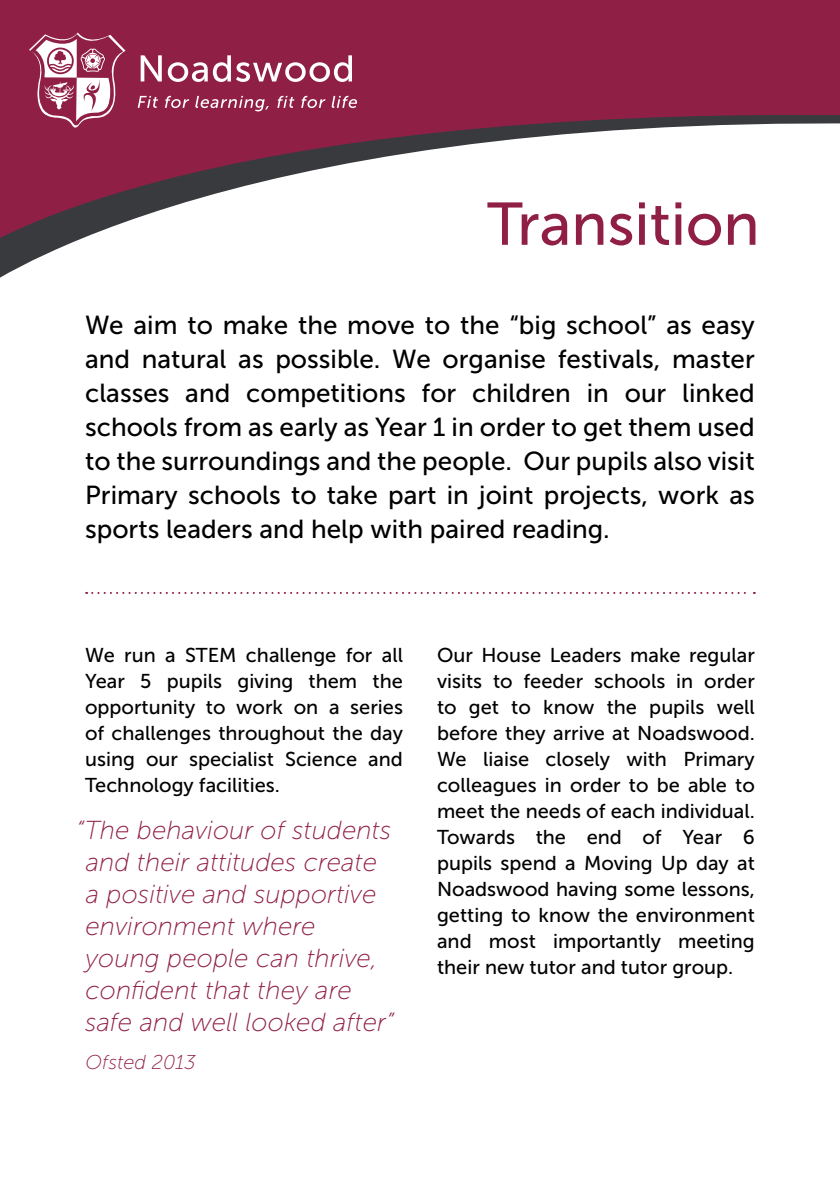
<style>
.page{position:relative;width:840px;height:1191px;background:#fff}
.page>*{position:absolute;margin:0;border:0;box-sizing:border-box;transform-origin:0 0}
.t1{font:60px "Museo Sans 500";color:#901f46}
.t2{font:26px/34px "Museo Sans 500";color:#000;text-align:justify}
.t3{font:italic 26px/32px "Museo Sans 100";color:#901f46}
.t4{font:20px/26px "Museo Sans 500";color:#000;text-align:justify}
.t5{font:italic 20px "Museo Sans 100";color:#901f46}
</style>
<div class="page">
<svg style="left:0;top:0;width:839px;height:253px;fill:#901f46"></svg>
<svg style="left:29px;top:33px;width:96px;height:95px"></svg>
<svg style="left:138px;top:96px;width:219px;height:15px;background:#a64c6b"></svg>
<svg style="left:141px;top:55px;width:211px;height:27px"></svg>
<svg style="left:86px;top:592px;width:668px;height:2px"></svg>
<h1 class="t1" style="left:487px;top:191px;width:274px">Transition</h1>
<p class="t2" style="left:85px;top:308px;width:671px">We aim to make the move to the “big school” as easy and natural as possible. We organise festivals, master classes and competitions for children in our linked schools from as early as Year 1 in order to get them used to the surroundings and the people. Our pupils also visit Primary schools to take part in joint projects, work as sports leaders and help with paired reading.</p>
<p class="t4" style="left:85px;top:641px;width:319px">We run a STEM challenge for all Year 5 pupils giving them the opportunity to work on a series of challenges throughout the day using our specialist Science and Technology facilities.</p>
<p class="t4" style="left:437px;top:641px;width:319px">Our House Leaders make regular visits to feeder schools in order to get to know the pupils well before they arrive at Noadswood.<br>We liaise closely with Primary colleagues in order to be able to meet the needs of each individual.<br>Towards the end of Year 6 pupils spend a Moving Up day at Noadswood having some lessons, getting to know the environment and most importantly meeting their new tutor and tutor group.</p>
<h2 class="t3" style="left:85px;top:814px;width:310px;text-indent:-9px">“The behaviour of students and their attitudes create a positive and supportive environment where young people can thrive, confident that they are safe and well looked after”</h2>
<p class="t5" style="left:85px;top:1051px;width:111px">Ofsted 2013</p>
</div>
